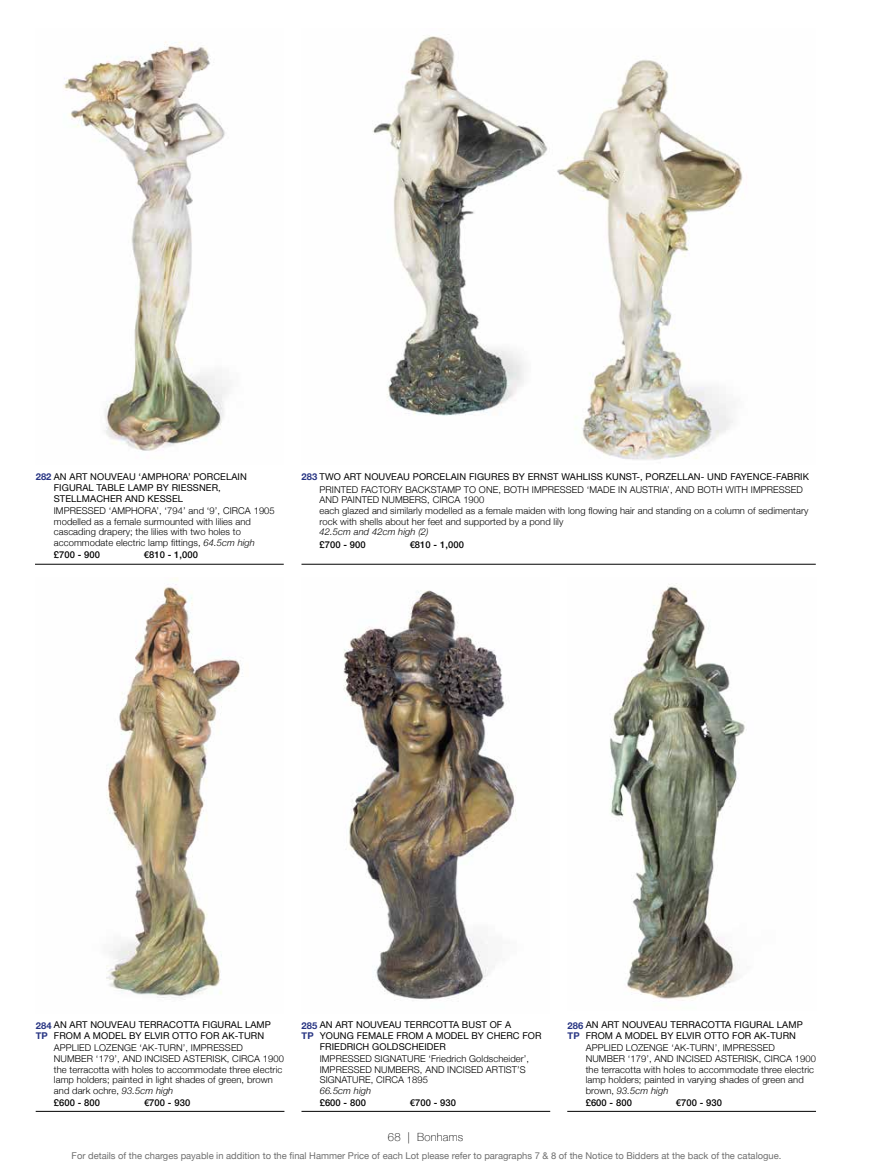
<style>
.page{position:relative;width:869px;height:1170px;background:#fff}
.page>*{position:absolute;margin:0;border:0;box-sizing:border-box;transform-origin:0 0}
.t1{font:100 11.25px "Helvetica Neue";letter-spacing:.02em;color:#000}
.t2{font:300 9.38px/10.6px "Helvetica Neue";letter-spacing:.01em;color:#000}
.t3{font:9.38px/10.6px "Helvetica Neue";letter-spacing:.01em;color:#000}
.t4{font:9.38px "Helvetica Neue";color:#6f6f6f}
.t5{font:500 9.38px "Helvetica Neue";letter-spacing:.01em;color:#000}
.t6{font:italic 300 9.38px "Helvetica Neue";letter-spacing:.01em;color:#000}
.s1{font-weight:700;color:#283583}
.s2{font-style:italic}
.s3{font-weight:400}
</style>
<div class="page">
<img style="left:63px;top:41px;width:165px;height:410px">
<img style="left:372px;top:35px;width:371px;height:425px">
<img style="left:106px;top:578px;width:135px;height:422px">
<img style="left:343px;top:590px;width:174px;height:410px">
<img style="left:610px;top:583px;width:137px;height:418px">
<hr style="left:36px;top:1110px;width:248px;height:1px;background:#000">
<hr style="left:301px;top:1110px;width:249px;height:1px;background:#000">
<hr style="left:567px;top:1110px;width:248px;height:1px;background:#000">
<hr style="left:35px;top:564px;width:248px;height:1px;background:#000">
<hr style="left:301px;top:564px;width:514px;height:1px;background:#000">
<p class="t3" style="left:54px;top:472px;width:194px;text-indent:-18px"><span class="s1">282</span> AN ART NOUVEAU ‘AMPHORA’ PORCELAIN<br>FIGURAL TABLE LAMP BY RIESSNER,<br>STELLMACHER AND KESSEL</p>
<p class="t2" style="left:54px;top:504px;width:222px">IMPRESSED ‘AMPHORA’, ‘794’ and ‘9’, CIRCA 1905 modelled as a female surmounted with lilies and cascading drapery; the lilies with two holes to accommodate electric lamp fittings, <span class="s2">64.5cm high</span></p>
<p class="t5" style="left:54px;top:547px;width:48px">£700 - 900</p>
<p class="t5" style="left:144px;top:547px;width:56px">€810 - 1,000</p>
<p class="t2" style="left:319px;top:470px;width:491px;line-height:12.4px;text-indent:-18px"><span class="s1">283</span> <span class="s3">TWO ART NOUVEAU PORCELAIN FIGURES BY ERNST WAHLISS KUNST-, PORZELLAN- UND FAYENCE-FABRIK<br></span>PRINTED FACTORY BACKSTAMP TO ONE, BOTH IMPRESSED ‘MADE IN AUSTRIA’, AND BOTH WITH IMPRESSED</p>
<p class="t2" style="left:319px;top:494px;width:490px">AND PAINTED NUMBERS, CIRCA 1900<br>each glazed and similarly modelled as a female maiden with long flowing hair and standing on a column of sedimentary rock with shells about her feet and supported by a pond lily</p>
<p class="t6" style="left:319px;top:524px;width:110px">42.5cm and 42cm high (2)</p>
<p class="t5" style="left:319px;top:536px;width:48px">£700 - 900</p>
<p class="t5" style="left:409px;top:536px;width:56px">€810 - 1,000</p>
<p class="t3" style="left:36px;top:1020px;width:236px"><span class="s1">284</span> AN ART NOUVEAU TERRACOTTA FIGURAL LAMP<br><span class="s1">TP</span></p>
<p class="t3" style="left:54px;top:1030px;width:212px">FROM A MODEL BY ELVIR OTTO FOR AK-TURN</p>
<p class="t2" style="left:54px;top:1042px;width:231px">APPLIED LOZENGE ‘AK-TURN’, IMPRESSED NUMBER ‘179’, AND INCISED ASTERISK, CIRCA 1900 the terracotta with holes to accommodate three electric lamp holders; painted in light shades of green, brown and dark ochre, <span class="s2">93.5cm high</span></p>
<p class="t5" style="left:54px;top:1095px;width:48px">£600 - 800</p>
<p class="t5" style="left:144px;top:1095px;width:48px">€700 - 930</p>
<p class="t3" style="left:301px;top:1020px;width:211px"><span class="s1">285</span> AN ART NOUVEAU TERRCOTTA BUST OF A<br><span class="s1">TP</span></p>
<p class="t3" style="left:319px;top:1030px;width:223px">YOUNG FEMALE FROM A MODEL BY CHERC FOR<br>FRIEDRICH GOLDSCHEIDER</p>
<p class="t2" style="left:319px;top:1052px;width:211px">IMPRESSED SIGNATURE ‘Friedrich Goldscheider’,<br>IMPRESSED NUMBERS, AND INCISED ARTIST’S<br>SIGNATURE, CIRCA 1895</p>
<p class="t6" style="left:319px;top:1083px;width:53px">66.5cm high</p>
<p class="t5" style="left:319px;top:1095px;width:48px">£600 - 800</p>
<p class="t5" style="left:409px;top:1095px;width:48px">€700 - 930</p>
<p class="t3" style="left:567px;top:1020px;width:236px"><span class="s1">286</span> AN ART NOUVEAU TERRACOTTA FIGURAL LAMP<br><span class="s1">TP</span></p>
<p class="t3" style="left:585px;top:1030px;width:212px">FROM A MODEL BY ELVIR OTTO FOR AK-TURN</p>
<p class="t2" style="left:585px;top:1041px;width:231px">APPLIED LOZENGE ‘AK-TURN’, IMPRESSED NUMBER ‘179’, AND INCISED ASTERISK, CIRCA 1900 the terracotta with holes to accommodate three electric lamp holders; painted in varying shades of green and brown, <span class="s2">93.5cm high</span></p>
<p class="t5" style="left:585px;top:1095px;width:48px">£600 - 800</p>
<p class="t5" style="left:675px;top:1095px;width:48px">€700 - 930</p>
<p class="t1" style="left:388px;top:1128px;width:77px">68 | Bonhams</p>
<p class="t4" style="left:72px;top:1149px;width:711px">For details of the charges payable in addition to the final Hammer Price of each Lot please refer to paragraphs 7 &amp; 8 of the Notice to Bidders at the back of the catalogue.</p>
</div>
